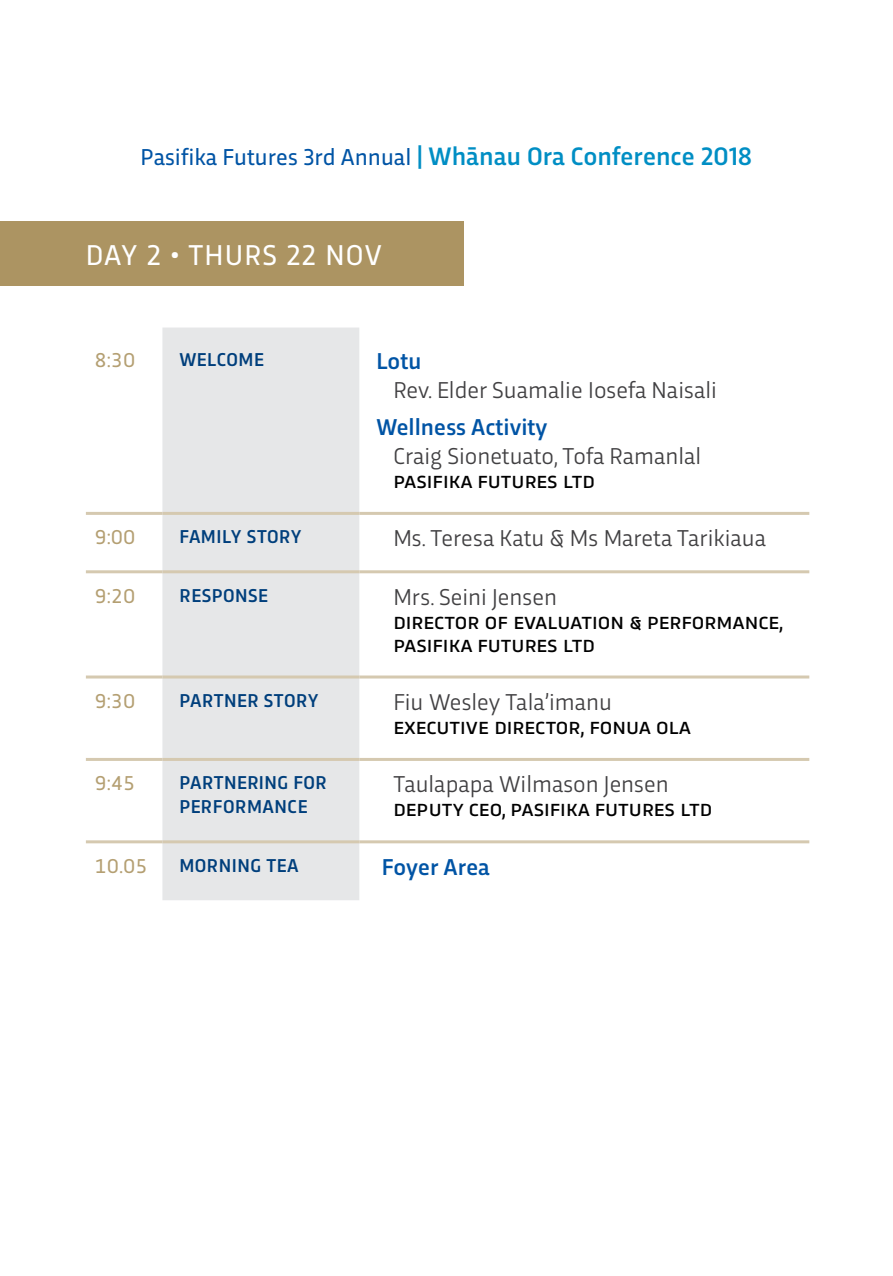
<style>
.page{position:relative;width:893px;height:1276px;background:#fff}
.page>*{position:absolute;margin:0;border:0;box-sizing:border-box;transform-origin:0 0}
.t1{font:30px "Trasandina";letter-spacing:.04em;color:#fff}
.t2{font:24px "Trasandina";color:#414042}
.t3{font:24px/22.8px "Trasandina";color:#000}
.t4{font:24px "Trasandina";color:#0054a5}
.t5{font:500 24px "Trasandina";color:#0054a5}
.t6{font:21px "Trasandina";color:#b49f72}
.t7{font:500 19.5px/23.4px "Trasandina";letter-spacing:.025em;color:#003f7c}
.s1{font-weight:500;color:#008ec4}
.s2{font-weight:500;font-size:26.4px;color:#008ec4}
</style>
<div class="page">
<div style="left:162px;top:327px;width:197px;height:573px;background:#e6e7e8"></div>
<hr style="left:86px;top:512px;width:76px;height:3px;background:#d5c9b0">
<hr style="left:162px;top:512px;width:197px;height:3px;background:#d5c9b0">
<hr style="left:359px;top:512px;width:450px;height:3px;background:#d5c9b0">
<hr style="left:86px;top:570px;width:76px;height:3px;background:#d5c9b0">
<hr style="left:162px;top:570px;width:197px;height:3px;background:#d5c9b0">
<hr style="left:359px;top:570px;width:450px;height:3px;background:#d5c9b0">
<hr style="left:86px;top:675px;width:76px;height:3px;background:#d5c9b0">
<hr style="left:162px;top:675px;width:197px;height:3px;background:#d5c9b0">
<hr style="left:359px;top:675px;width:450px;height:3px;background:#d5c9b0">
<hr style="left:86px;top:758px;width:76px;height:3px;background:#d5c9b0">
<hr style="left:162px;top:758px;width:197px;height:3px;background:#d5c9b0">
<hr style="left:359px;top:758px;width:450px;height:3px;background:#d5c9b0">
<hr style="left:86px;top:840px;width:76px;height:3px;background:#d5c9b0">
<hr style="left:162px;top:840px;width:197px;height:3px;background:#d5c9b0">
<hr style="left:359px;top:840px;width:450px;height:3px;background:#d5c9b0">
<div style="left:0;top:221px;width:463px;height:65px;background:#ac9462"></div>
<p class="t4" style="left:141px;top:139px;width:613px">Pasifika Futures 3rd Annual <span class="s1">|</span> <span class="s2">Whānau Ora Conference 2018</span></p>
<p class="t1" style="left:86px;top:232px;width:297px">DAY 2 • THURS 22 NOV</p>
<p class="t6" style="left:94px;top:344px;width:43px">8:30</p>
<p class="t7" style="left:179px;top:346px;width:86px">WELCOME</p>
<p class="t5" style="left:376px;top:343px;width:47px">Lotu</p>
<p class="t2" style="left:393px;top:372px;width:325px">Rev. Elder Suamalie Iosefa Naisali</p>
<p class="t5" style="left:376px;top:409px;width:173px">Wellness Activity</p>
<p class="t2" style="left:393px;top:438px;width:309px">Craig Sionetuato, Tofa Ramanlal</p>
<p class="t3" style="left:393px;top:466px;width:203px">pasifika futures ltd</p>
<p class="t6" style="left:94px;top:521px;width:43px">9:00</p>
<p class="t7" style="left:179px;top:523px;width:124px">FAMILY STORY</p>
<p class="t2" style="left:393px;top:520px;width:374px">Ms. Teresa Katu &amp; Ms Mareta Tarikiaua</p>
<p class="t6" style="left:94px;top:580px;width:43px">9:20</p>
<p class="t7" style="left:179px;top:582px;width:90px">RESPONSE</p>
<p class="t2" style="left:393px;top:579px;width:165px">Mrs. Seini Jensen</p>
<p class="t3" style="left:393px;top:607px;width:392px">director of evaluation &amp; performance, pasifika futures ltd</p>
<p class="t6" style="left:94px;top:685px;width:43px">9:30</p>
<p class="t7" style="left:179px;top:687px;width:141px">PARTNER STORY</p>
<p class="t2" style="left:393px;top:684px;width:220px">Fiu Wesley Tala’imanu</p>
<p class="t3" style="left:393px;top:712px;width:299px">executive director, fonua ola</p>
<p class="t6" style="left:94px;top:767px;width:43px">9:45</p>
<p class="t7" style="left:179px;top:769px;width:149px">PARTNERING FOR<br>PERFORMANCE</p>
<p class="t2" style="left:393px;top:766px;width:277px">Taulapapa Wilmason Jensen</p>
<p class="t3" style="left:393px;top:795px;width:320px">deputy ceo, pasifika futures ltd</p>
<p class="t6" style="left:94px;top:850px;width:55px">10.05</p>
<p class="t7" style="left:179px;top:852px;width:121px">MORNING TEA</p>
<p class="t5" style="left:382px;top:848px;width:110px">Foyer Area</p>
</div>
